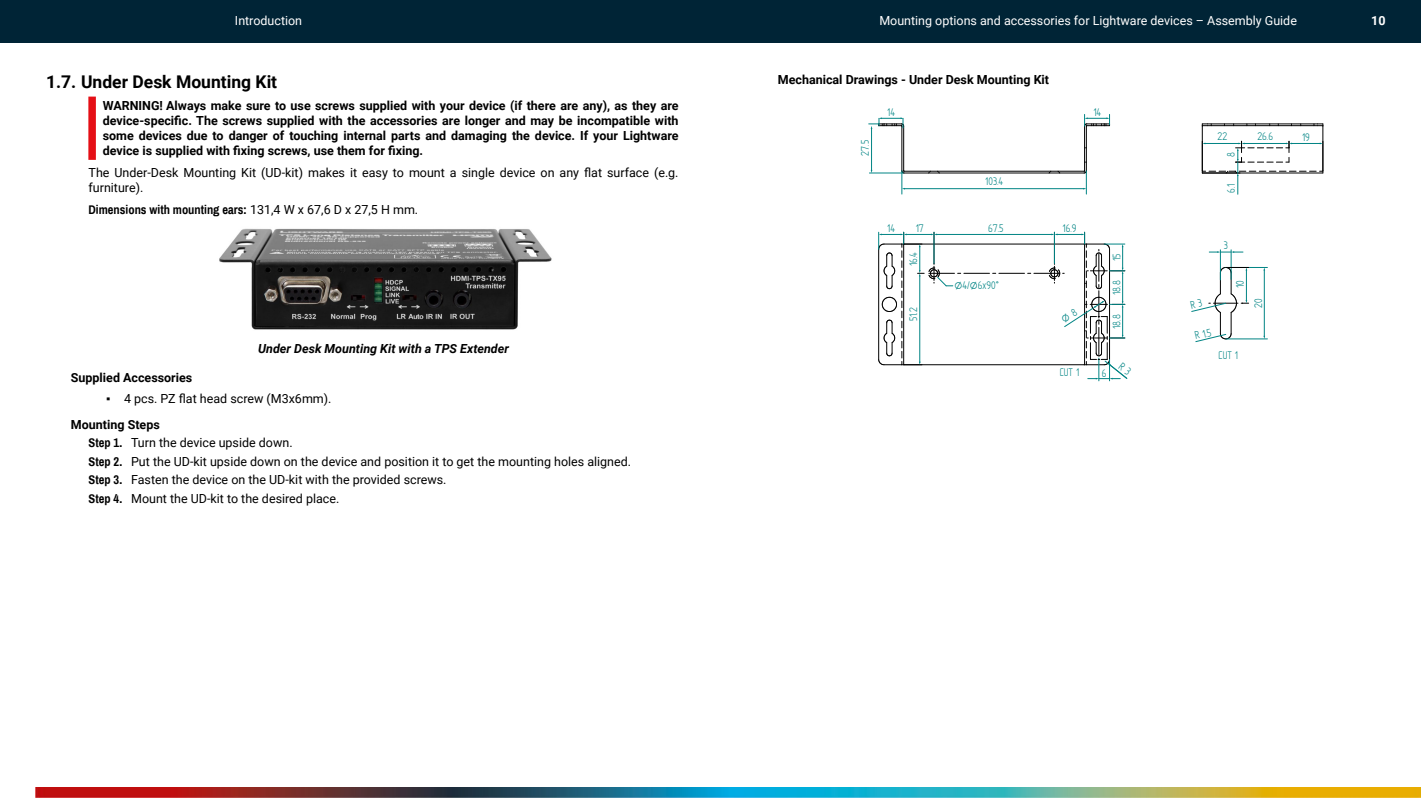
<style>
.page{position:relative;width:1421px;height:798px;background:#fff}
.page>*{position:absolute;margin:0;border:0;box-sizing:border-box;transform-origin:0 0}
.t1{font:700 17.5px "Roboto";color:#000}
.t2{font:700 12.5px/15px "Roboto";color:#000;text-align:justify}
.t3{font:12.5px/18.5px "Roboto";color:#000}
.t4{font:12.5px "Solid Edge ISO";color:#008484}
.t5{font:12.5px "Roboto";color:#fff}
.t6{font:700 12.5px "Archivo Narrow";color:#000}
.t7{font:italic 700 12.5px "Roboto";color:#000}
.t8{font:700 12.5px "Roboto";color:#fff}
.s1{font-family:"Roboto";font-weight:400}
.s2{font-family:"Arial"}
.s3{font-weight:700}
.s4{font-family:"Archivo Narrow";font-weight:700}
.s5{font-size:15px}
</style>
<div class="page">
<div style="left:0;top:0;width:1421px;height:43px;background:#002436"></div>
<img style="left:35px;top:787px;width:1386px;height:10px">
<div style="left:88px;top:100px;width:8px;height:56px;background:#e50f16"></div>
<img style="left:219px;top:228px;width:333px;height:102px">
<hr style="left:904px;top:173px;width:180px;height:1px;background:#000">
<hr style="left:904px;top:171px;width:180px;height:1px;background:#000">
<hr style="left:903px;top:126px;width:1px;height:45px;background:#000">
<hr style="left:901px;top:126px;width:1px;height:45px;background:#000">
<hr style="left:1084px;top:126px;width:1px;height:45px;background:#000">
<hr style="left:1086px;top:126px;width:1px;height:45px;background:#000">
<svg style="left:1048px;top:170px;width:13px;height:4px"></svg>
<svg style="left:937px;top:170px;width:3px;height:4px"></svg>
<svg style="left:928px;top:170px;width:3px;height:4px"></svg>
<hr style="left:1322px;top:126px;width:1px;height:45px;background:#000">
<hr style="left:1202px;top:126px;width:1px;height:45px;background:#000">
<hr style="left:1208px;top:125px;width:109px;height:1px;background:#000">
<hr style="left:1208px;top:123px;width:109px;height:1px;background:#000">
<svg style="left:1202px;top:123px;width:10px;height:4px"></svg>
<svg style="left:1314px;top:123px;width:9px;height:4px"></svg>
<hr style="left:904px;top:188px;width:180px;height:1px;background:#008484">
<svg style="left:901px;top:171px;width:4px;height:23px"></svg>
<svg style="left:1083px;top:171px;width:4px;height:23px"></svg>
<hr style="left:869px;top:173px;width:34px;height:1px;background:#008484">
<hr style="left:871px;top:128px;width:1px;height:42px;background:#008484">
<svg style="left:869px;top:117px;width:35px;height:12px"></svg>
<svg style="left:1084px;top:114px;width:26px;height:13px"></svg>
<hr style="left:1226px;top:267px;width:41px;height:1px;background:#008484">
<hr style="left:1226px;top:338px;width:41px;height:1px;background:#008484">
<hr style="left:1264px;top:270px;width:1px;height:66px;background:#008484">
<svg style="left:1202px;top:141px;width:121px;height:53px"></svg>
<svg style="left:1191px;top:250px;width:58px;height:92px"></svg>
<svg style="left:878px;top:232px;width:250px;height:148px"></svg>
<p class="t5" style="left:235px;top:12px;width:69px">Introduction</p>
<p class="t5" style="left:879px;top:12px;width:419px">Mounting options and accessories for Lightware devices – Assembly Guide</p>
<p class="t8" style="left:1371px;top:12px;width:16px">10</p>
<h1 class="t1" style="left:46px;top:69px;width:233px">1.7. Under Desk Mounting Kit</h1>
<p class="t2" style="left:103px;top:97px;width:577px">WARNING! Always make sure to use screws supplied with your device (if there are any), as they are device-specific. The screws supplied with the accessories are longer and may be incompatible with some devices due to danger of touching internal parts and damaging the device. If your Lightware device is supplied with fixing screws, use them for fixing.</p>
<p class="t3" style="left:89px;top:164px;width:591px;line-height:15px">The Under-Desk Mounting Kit (UD-kit) makes it easy to mount a single device on any flat surface (e.g. furniture).</p>
<p class="t6" style="left:89px;top:202px;width:331px">Dimensions with mounting ears: <span class="s1">131,4 W x 67,6 D x 27,5 H mm.</span></p>
<p class="t7" style="left:258px;top:339px;width:252px">Under Desk Mounting Kit with a TPS Extender</p>
<p class="t2" style="left:71px;top:369px;width:123px">Supplied Accessories</p>
<p class="t3" style="left:71px;top:385px;width:262px;line-height:25.6px;text-indent:35px"><span class="s2">▪</span> 4 pcs. PZ flat head screw (M3x6mm).<br><span class="s3">Mounting Steps</span></p>
<p class="t3" style="left:89px;top:433px;width:544px"><span class="s4">Step 1.</span> Turn the device upside down.<br><span class="s4">Step 2.</span> Put the UD-kit upside down on the device and position it to get the mounting holes aligned.<br><span class="s4">Step 3.</span> Fasten the device on the UD-kit with the provided screws.<br><span class="s4">Step 4.</span> Mount the UD-kit to the desired place.</p>
<p class="t2" style="left:778px;top:71px;width:273px">Mechanical Drawings - Under Desk Mounting Kit</p>
<p class="t4" style="left:858px;top:155px;width:17px;rotate:-90deg">27.5</p>
<p class="t4" style="left:887px;top:106px;width:9px">14</p>
<p class="t4" style="left:985px;top:175px;width:19px">103.4</p>
<p class="t4" style="left:887px;top:222px;width:9px">14</p>
<p class="t4" style="left:916px;top:222px;width:10px">17</p>
<p class="t4" style="left:1062px;top:222px;width:16px">16.9</p>
<p class="t4" style="left:988px;top:222px;width:17px">67.5</p>
<p class="t4" style="left:907px;top:266px;width:15px;rotate:-90deg">16.4</p>
<p class="t4" style="left:907px;top:321px;width:15px;rotate:-90deg">51.2</p>
<p class="t4" style="left:954px;top:279px;width:46px"><span class="s5">ř</span>4/<span class="s5">ř</span>6x90°</p>
<p class="t4" style="left:1093px;top:106px;width:9px">14</p>
<p class="t4" style="left:1110px;top:261px;width:9px;rotate:-90deg">15</p>
<p class="t4" style="left:1110px;top:294px;width:16px;rotate:-90deg">18.8</p>
<p class="t4" style="left:1110px;top:328px;width:16px;rotate:-90deg">18.8</p>
<p class="t4" style="left:1060px;top:365px;width:21px">CUT 1</p>
<p class="t4" style="left:1102px;top:366px;width:6px">6</p>
<p class="t4" style="left:1217px;top:130px;width:11px">22</p>
<p class="t4" style="left:1225px;top:157px;width:6px;rotate:-90deg">8</p>
<p class="t4" style="left:1225px;top:193px;width:11px;rotate:-90deg">6.1</p>
<p class="t4" style="left:1257px;top:130px;width:17px">26.6</p>
<p class="t4" style="left:1302px;top:130px;width:9px">19</p>
<p class="t4" style="left:1224px;top:238px;width:6px">3</p>
<p class="t4" style="left:1193px;top:329px;width:18px;rotate:-13deg">R 1.5</p>
<p class="t4" style="left:1233px;top:288px;width:9px;rotate:-90deg">10</p>
<p class="t4" style="left:1218px;top:348px;width:21px">CUT 1</p>
<p class="t4" style="left:1252px;top:308px;width:11px;rotate:-90deg">20</p>
</div>
